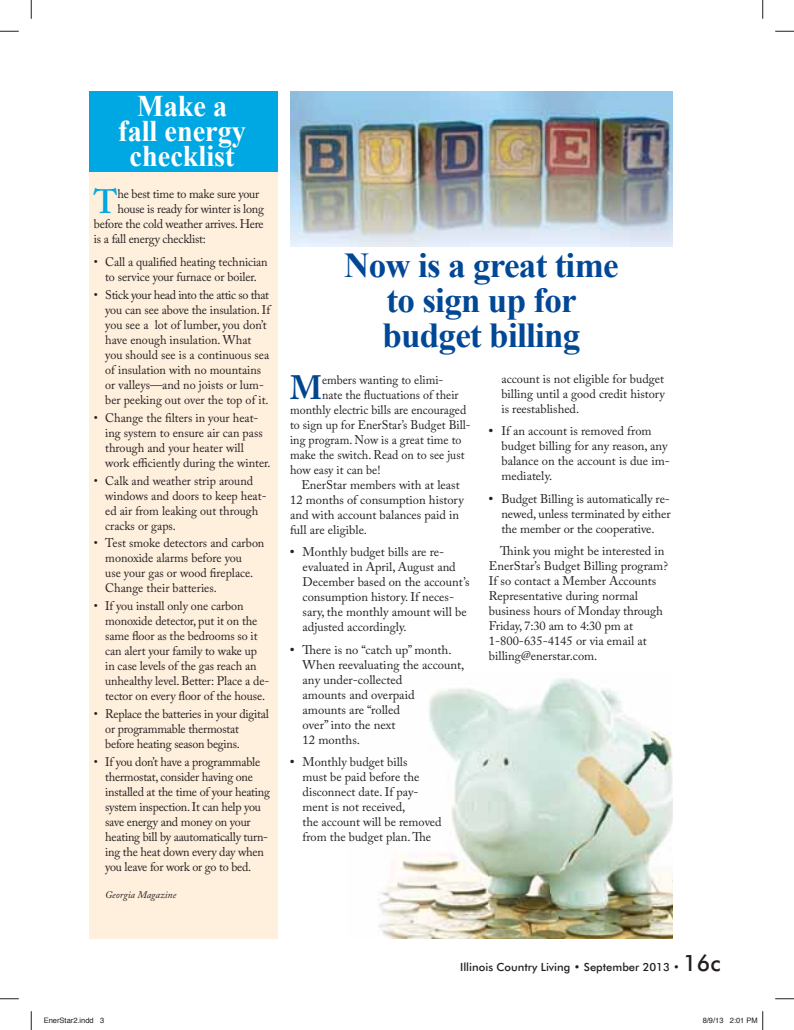
<style>
.page{position:relative;width:794px;height:1030px;background:#fff}
.page>*{position:absolute;margin:0;border:0;box-sizing:border-box;transform-origin:0 0}
.t1{font:700 35px/35px "Times New Roman";letter-spacing:-.02em;color:#004896;text-align:center}
.t2{font:600 33.62px "Adobe Caslon Pro";color:#00a8e3}
.t3{font:700 33.62px "Adobe Caslon Pro";color:#00458d;scale:.96 1}
.t4{font:700 30px/25px "Times New Roman";color:#fff;text-align:center;scale:.94 1}
.t5{font:12.5px/15px "Adobe Caslon Pro";color:#231f20}
.t6{font:12.5px/15px "Adobe Caslon Pro";letter-spacing:-.02em;color:#231f20}
.t7{font:12.5px "Adobe Caslon Pro";color:#231f20;scale:.96 1}
.t8{font:500 11.25px "Futura BT";color:#231f20}
.t9{font:italic 10px "Adobe Caslon Pro";color:#231f20}
.t10{font:7.5px "Helvetica";color:#231f20}
.s1{font-weight:700}
.s2{font-size:22.5px}
</style>
<div class="page">
<div style="left:89px;top:91px;width:189px;height:848px;background:#ffefdd"></div>
<div style="left:89px;top:91px;width:189px;height:81px;background:#00a8e3"></div>
<img style="left:290px;top:91px;width:383px;height:156px">
<img style="left:377px;top:678px;width:295px;height:261px">
<svg style="left:0;top:30px;width:19px;height:2px"></svg>
<svg style="left:775px;top:30px;width:19px;height:2px"></svg>
<svg style="left:0;top:998px;width:19px;height:2px"></svg>
<svg style="left:775px;top:998px;width:19px;height:2px"></svg>
<svg style="left:30px;top:0;width:2px;height:19px"></svg>
<svg style="left:30px;top:1011px;width:2px;height:19px"></svg>
<svg style="left:762px;top:0;width:1px;height:19px"></svg>
<svg style="left:762px;top:1011px;width:1px;height:19px"></svg>
<h3 class="t4" style="left:118px;top:94px;width:137px">Make a fall energy checklist</h3>
<h2 class="t2" style="left:94px;top:182px;width:25px">T</h2>
<p class="t6" style="left:117px;top:188px;width:143px">he best time to make sure your</p>
<p class="t6" style="left:117px;top:203px;width:148px">house is ready for winter is long</p>
<p class="t6" style="left:94px;top:218px;width:171px">before the cold weather arrives. Here</p>
<p class="t6" style="left:94px;top:233px;width:113px">is a fall energy checklist:</p>
<p class="t5" style="left:94px;top:255px;width:175px;text-align:center">• Call a qualified heating technician to service your furnace or boiler.</p>
<p class="t5" style="left:105px;top:288px;width:166px;text-indent:-11px">• Stick your head into the attic so that you can see above the insulation. If you see a lot of lumber, you don’t have enough insulation. What you should see is a continuous sea of insulation with no mountains or valleys—and no joists or lum&shy;ber peeking out over the top of it.</p>
<p class="t5" style="left:105px;top:411px;width:167px;text-indent:-11px">• Change the filters in your heat&shy;ing system to ensure air can pass through and your heater will work efficiently during the winter.</p>
<p class="t5" style="left:105px;top:474px;width:163px;text-indent:-11px">• Calk and weather strip around windows and doors to keep heat&shy;ed air from leaking out through cracks or gaps.</p>
<p class="t5" style="left:105px;top:537px;width:161px;text-indent:-11px">• Test smoke detectors and carbon monoxide alarms before you<br>use your gas or wood fireplace.<br>Change their batteries.</p>
<p class="t5" style="left:105px;top:600px;width:166px;text-indent:-11px">• If you install only one carbon monoxide detector, put it on the same floor as the bedrooms so it can alert your family to wake up in case levels of the gas reach an unhealthy level. Better: Place a de&shy;tector on every floor of the house.</p>
<p class="t6" style="left:105px;top:708px;width:165px;text-indent:-11px">• Replace the batteries in your digital or programmable thermostat before heating season begins.</p>
<p class="t6" style="left:105px;top:756px;width:166px;text-indent:-11px">• If you don’t have a programmable thermostat, consider having one installed at the time of your heating system inspection. It can help you save energy and money on your heating bill by aautomatically turn&shy;ing the heat down every day when you leave for work or go to bed.</p>
<p class="t9" style="left:105px;top:891px;width:73px">Georgia Magazine</p>
<h1 class="t1" style="left:344px;top:247px;width:276px">Now is a great time to sign up for budget billing</h1>
<h2 class="t3" style="left:290px;top:375px;width:35px">M</h2>
<p class="t7" style="left:322px;top:375px;width:128px">embers wanting to elimi-</p>
<p class="t7" style="left:322px;top:390px;width:144px">nate the fluctuations of their</p>
<p class="t7" style="left:290px;top:405px;width:185px">monthly electric bills are encouraged</p>
<p class="t7" style="left:290px;top:420px;width:190px">to sign up for EnerStar’s Budget Bill-</p>
<p class="t7" style="left:290px;top:435px;width:180px">ing program. Now is a great time to</p>
<p class="t7" style="left:290px;top:450px;width:183px">make the switch. Read on to see just</p>
<p class="t7" style="left:290px;top:465px;width:96px">how easy it can be!</p>
<p class="t5" style="left:301px;top:478px;width:160px">EnerStar members with at least</p>
<p class="t5" style="left:290px;top:493px;width:175px">12 months of consumption history</p>
<p class="t5" style="left:290px;top:508px;width:171px">and with account balances paid in</p>
<p class="t5" style="left:290px;top:523px;width:78px">full are eligible.</p>
<p class="t5" style="left:303px;top:546px;width:168px;text-indent:-12px"><span class="s1">•</span> Monthly budget bills are re&shy;evaluated in April, August and<br>December based on the account’s consumption history. If neces&shy;sary, the monthly amount will be adjusted accordingly.</p>
<p class="t5" style="left:303px;top:643px;width:163px;text-indent:-12px"><span class="s1">•</span> There is no “catch up” month.<br>When reevaluating the account, any under-collected<br>amounts and overpaid<br>amounts are “rolled<br>over” into the next<br>12 months.</p>
<p class="t5" style="left:303px;top:756px;width:141px;text-indent:-12px"><span class="s1">•</span> Monthly budget bills<br>must be paid before the disconnect date. If pay&shy;ment is not received,<br>the account will be removed from the budget plan. The</p>
<p class="t5" style="left:501px;top:372px;width:165px;text-align:justify">account is not eligible for budget billing until a good credit history is reestablished.</p>
<p class="t5" style="left:501px;top:425px;width:170px;text-indent:-12px"><span class="s1">•</span> If an account is removed from budget billing for any reason, any balance on the account is due im&shy;mediately.</p>
<p class="t5" style="left:501px;top:492px;width:171px;text-align:justify;text-indent:-12px"><span class="s1">•</span> Budget Billing is automatically re&shy;newed, unless terminated by either the member or the cooperative.</p>
<p class="t5" style="left:489px;top:545px;width:181px;text-indent:11px">Think you might be interested in<br>EnerStar’s Budget Billing program?<br>If so contact a Member Accounts<br>Representative during normal business hours of Monday through<br>Friday, 7:30 am to 4:30 pm at<br>1-800-635-4145 or via email at billing@enerstar.com.</p>
<p class="t8" style="left:460px;top:961px;width:262px">Illinois Country Living • September 2013 • <span class="s2">16c</span></p>
<p class="t10" style="left:44px;top:1017px;width:62px">EnerStar2.indd 3</p>
<p class="t10" style="left:702px;top:1017px;width:57px">8/9/13 2:01 PM</p>
</div>
